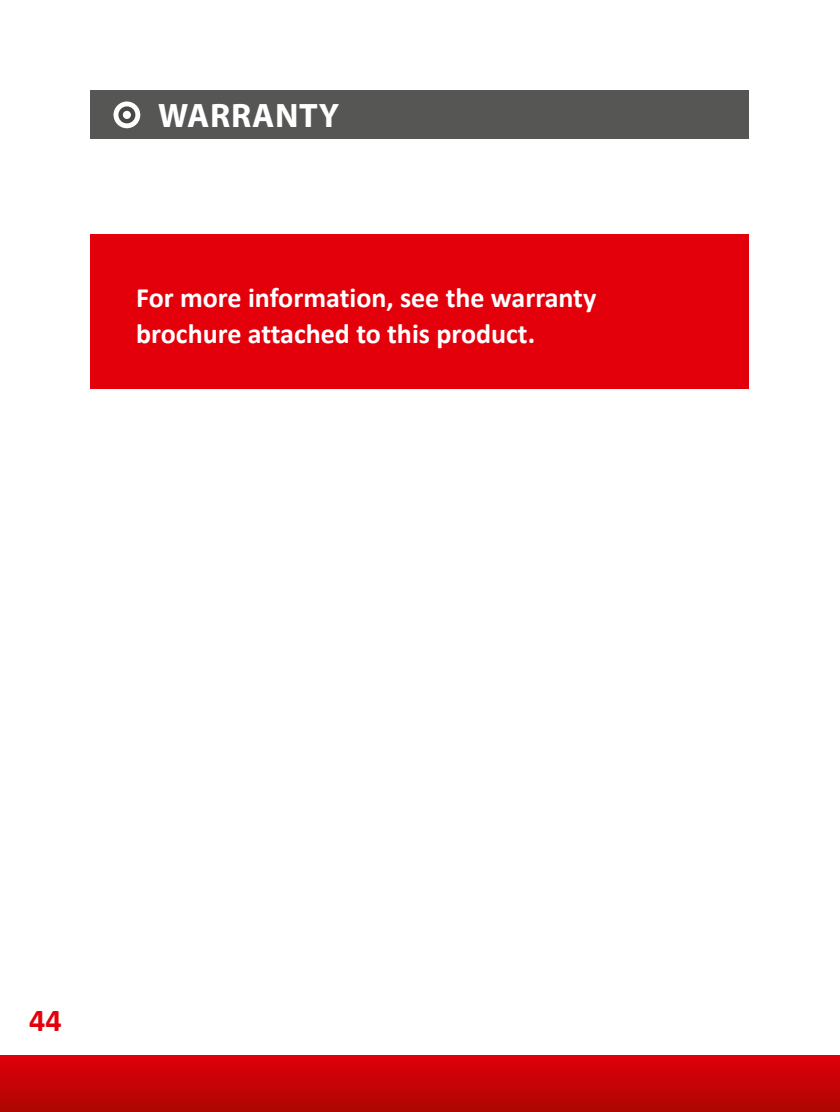
<style>
.page{position:relative;width:840px;height:1112px;background:#fff}
.page>*{position:absolute;margin:0;border:0;box-sizing:border-box;transform-origin:0 0}
.t1{font:700 34px "Myriad Pro";letter-spacing:.02em;color:#fff}
.t2{font:700 32px "Calibri";color:#e3000b}
.t3{font:700 28px/36px "Calibri";color:#fff}
</style>
<div class="page">
<div style="left:91px;top:91px;width:657px;height:48px;background:#565655"></div>
<svg style="left:113px;top:101px;width:27px;height:27px"></svg>
<div style="left:118px;top:106px;width:17px;height:17px;border:4px solid #484847;border-radius:50%"></div>
<div style="left:91px;top:234px;width:657px;height:154px;background:#e3000b"></div>
<div style="left:0;top:1054px;width:839px;height:57px;background:linear-gradient(to bottom,#e1000b,#ad0600)"></div>
<p class="t1" style="left:158px;top:93px;width:182px">WARRANTY</p>
<p class="t3" style="left:136px;top:279px;width:461px">For more information, see the warranty brochure attached to this product.</p>
<p class="t2" style="left:29px;top:997px;width:34px">44</p>
</div>
